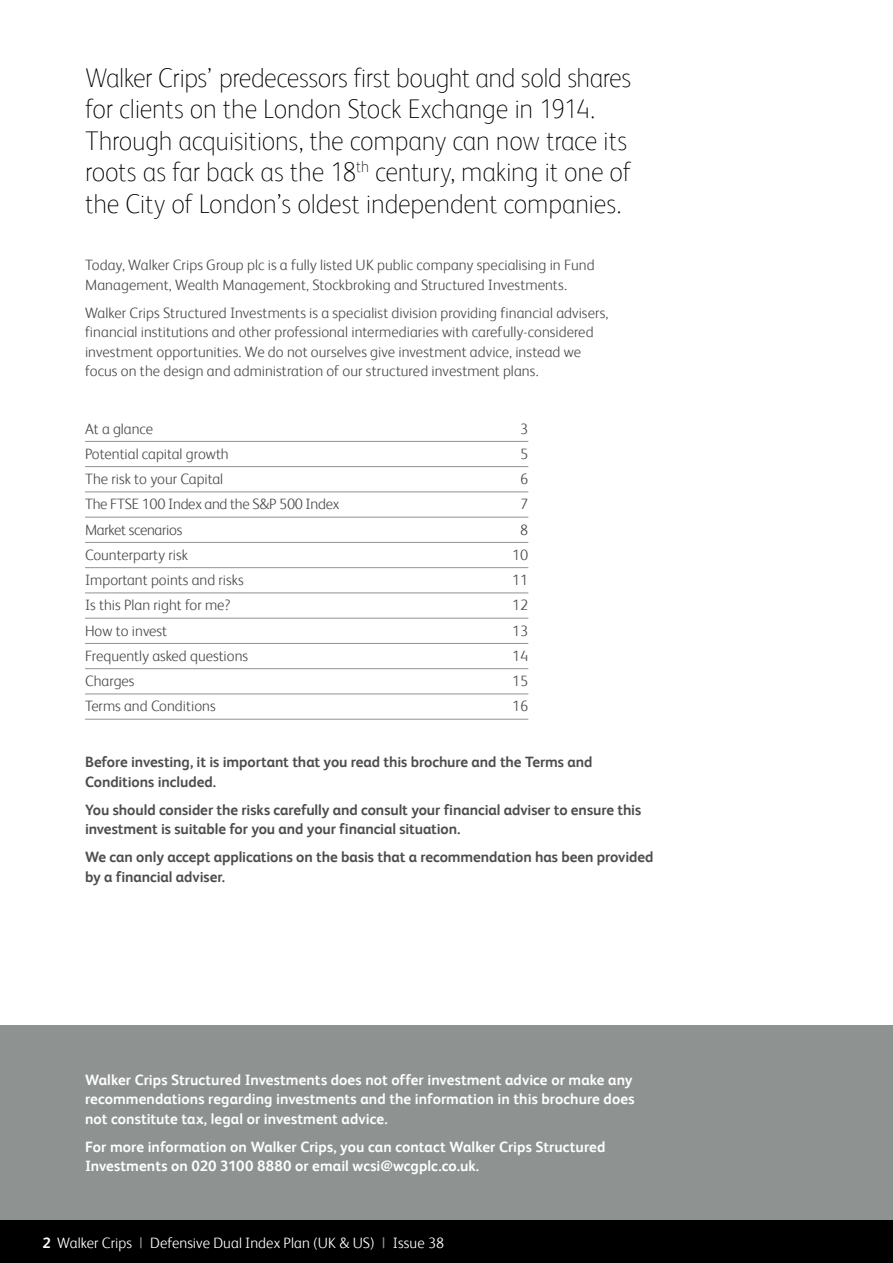
<style>
.page{position:relative;width:893px;height:1263px;background:#fff}
.page>*{position:absolute;margin:0;border:0;box-sizing:border-box;transform-origin:0 0}
.t1{font:100 27px/31.5px "FS Albert";letter-spacing:-.01em;color:#000}
.t2{font:300 15px/19.5px "FS Albert";color:#4d4d4f}
.t3{font:700 15px/19.5px "FS Albert";letter-spacing:-.005em;color:#4d4d4f}
.t4{font:700 15px/19.5px "FS Albert";letter-spacing:.005em;color:#fff}
.t5{font:300 15px "FS Albert";letter-spacing:.005em;color:#fff}
.t6{font:300 15px "FS Albert";letter-spacing:-.02em;color:#4d4d4f}
.s1{font-weight:700}
.s2{font-weight:400;color:#939598}
</style>
<div class="page">
<hr style="left:85px;top:441px;width:443px;height:1px;background:#8e9392">
<hr style="left:85px;top:466px;width:443px;height:1px;background:#8e9392">
<hr style="left:85px;top:491px;width:443px;height:1px;background:#8e9392">
<hr style="left:85px;top:517px;width:443px;height:1px;background:#8e9392">
<hr style="left:85px;top:542px;width:443px;height:1px;background:#8e9392">
<hr style="left:85px;top:567px;width:443px;height:1px;background:#8e9392">
<hr style="left:85px;top:592px;width:443px;height:1px;background:#8e9392">
<hr style="left:85px;top:618px;width:443px;height:1px;background:#8e9392">
<hr style="left:85px;top:643px;width:443px;height:1px;background:#8e9392">
<hr style="left:85px;top:668px;width:443px;height:1px;background:#8e9392">
<hr style="left:85px;top:693px;width:443px;height:1px;background:#8e9392">
<hr style="left:85px;top:719px;width:443px;height:1px;background:#8e9392">
<div style="left:0;top:1025px;width:893px;height:195px;background:#8e9392"></div>
<div style="left:0;top:1220px;width:893px;height:43px;background:#000"></div>
<p class="t1" style="left:85px;top:62px;width:548px">Walker Crips’ predecessors first bought and sold shares for clients on the London Stock Exchange in 1914.<br>Through acquisitions, the company can now trace its roots as far back as the 18<sup>th</sup> century, making it one of the City of London’s oldest independent companies.</p>
<p class="t2" style="left:85px;top:255px;width:511px">Today, Walker Crips Group plc is a fully listed UK public company specialising in Fund<br>Management, Wealth Management, Stockbroking and Structured Investments.</p>
<p class="t2" style="left:85px;top:303px;width:525px">Walker Crips Structured Investments is a specialist division providing financial advisers, financial institutions and other professional intermediaries with carefully-considered investment opportunities. We do not ourselves give investment advice, instead we focus on the design and administration of our structured investment plans.</p>
<p class="t2" style="left:85px;top:419px;width:70px">At a glance</p>
<p class="t2" style="left:520px;top:419px;width:10px">3</p>
<p class="t2" style="left:85px;top:444px;width:145px">Potential capital growth</p>
<p class="t2" style="left:520px;top:444px;width:10px">5</p>
<p class="t2" style="left:85px;top:469px;width:140px">The risk to your Capital</p>
<p class="t2" style="left:520px;top:469px;width:10px">6</p>
<p class="t6" style="left:85px;top:495px;width:256px">The FTSE 100 Index and the S&amp;P 500 Index</p>
<p class="t2" style="left:520px;top:494px;width:10px">7</p>
<p class="t6" style="left:85px;top:521px;width:99px">Market scenarios</p>
<p class="t2" style="left:520px;top:520px;width:10px">8</p>
<p class="t2" style="left:85px;top:545px;width:104px">Counterparty risk</p>
<p class="t2" style="left:512px;top:545px;width:18px">10</p>
<p class="t2" style="left:85px;top:570px;width:160px">Important points and risks</p>
<p class="t2" style="left:512px;top:570px;width:18px">11</p>
<p class="t2" style="left:85px;top:595px;width:147px">Is this Plan right for me?</p>
<p class="t2" style="left:512px;top:595px;width:18px">12</p>
<p class="t2" style="left:85px;top:620px;width:84px">How to invest</p>
<p class="t2" style="left:512px;top:620px;width:18px">13</p>
<p class="t2" style="left:85px;top:646px;width:165px">Frequently asked questions</p>
<p class="t2" style="left:512px;top:646px;width:18px">14</p>
<p class="t2" style="left:85px;top:671px;width:51px">Charges</p>
<p class="t2" style="left:512px;top:671px;width:18px">15</p>
<p class="t2" style="left:85px;top:696px;width:132px">Terms and Conditions</p>
<p class="t2" style="left:512px;top:696px;width:18px">16</p>
<p class="t3" style="left:85px;top:752px;width:509px">Before investing, it is important that you read this brochure and the Terms and<br>Conditions included.</p>
<p class="t3" style="left:85px;top:800px;width:558px">You should consider the risks carefully and consult your financial adviser to ensure this investment is suitable for you and your financial situation.</p>
<p class="t3" style="left:85px;top:847px;width:570px">We can only accept applications on the basis that a recommendation has been provided by a financial adviser.</p>
<p class="t4" style="left:85px;top:1070px;width:551px">Walker Crips Structured Investments does not offer investment advice or make any recommendations regarding investments and the information in this brochure does not constitute tax, legal or investment advice.</p>
<p class="t4" style="left:85px;top:1137px;width:522px">For more information on Walker Crips, you can contact Walker Crips Structured<br>Investments on 020 3100 8880 or email wcsi@wcgplc.co.uk.</p>
<p class="t5" style="left:43px;top:1234px;width:403px"><span class="s1">2</span> Walker Crips <span class="s2">|</span> Defensive Dual Index Plan (UK &amp; US) <span class="s2">|</span> Issue 38</p>
</div>
